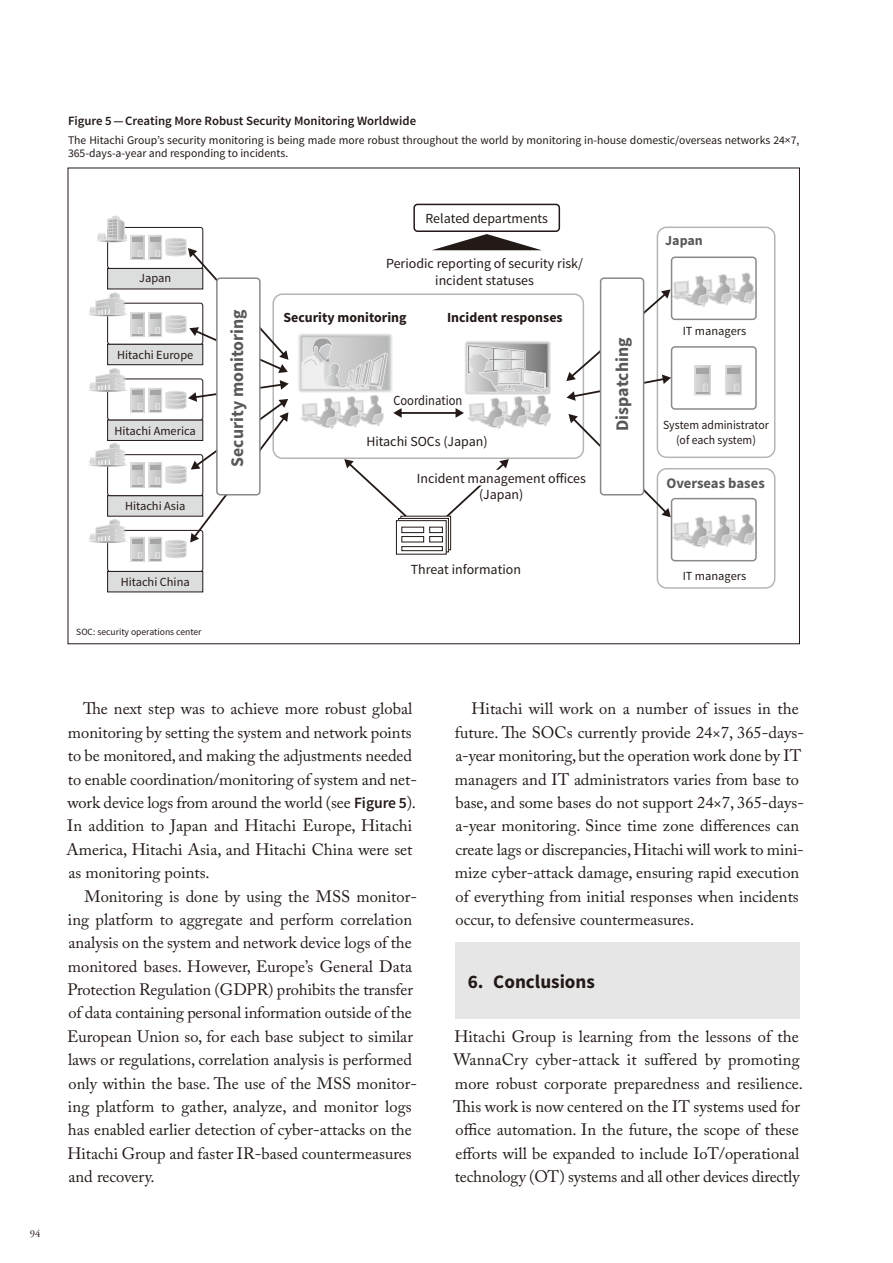
<style>
.page{position:relative;width:893px;height:1263px;background:#fff}
.page>*{position:absolute;margin:0;border:0;box-sizing:border-box;transform-origin:0 0}
.t1{font:700 19.2px "Source Sans Pro";color:#231916}
.t2{font:700 17.7px "Source Sans Pro";color:#595857}
.t3{font:16.5px/23.4px "Adobe Caslon Pro";color:#231916}
.t4{font:700 14.55px "Source Sans Pro";color:#595857}
.t5{font:13.95px/16.6px "Source Sans Pro";color:#231916;text-align:center}
.t6{font:700 13.95px "Source Sans Pro";color:#231916}
.t7{font:13.95px "Source Sans Pro";color:#231916;scale:.9 1}
.t8{font:700 13.95px "Source Sans Pro";color:#595857}
.t9{font:600 12.75px "Source Sans Pro";color:#231916}
.t10{font:12.3px "Source Sans Pro";color:#231916}
.t11{font:12.3px/14.9px "Source Sans Pro";color:#231916;text-align:center;scale:.95 1}
.t12{font:11.7px/13.8px "Source Sans Pro";color:#231916}
.t13{font:10.65px "Adobe Garamond Pro";color:#231916}
.t14{font:9.6px "Source Sans Pro";color:#231916}
.s1{color:#fff}
.s2{font-family:"Source Sans Pro";font-weight:600;font-size:15.6px}
</style>
<div class="page">
<div style="left:455px;top:942px;width:344px;height:76px;background:#e6e6e7"></div>
<div style="left:108px;top:571px;width:95px;height:21px;background:#dcdddd"></div>
<div style="left:107px;top:530px;width:96px;height:42px;border:1px solid #231916;border-radius:3px"></div>
<div style="left:108px;top:496px;width:95px;height:20px;background:#dcdddd"></div>
<div style="left:107px;top:454px;width:96px;height:42px;border:1px solid #231916;border-radius:3px"></div>
<div style="left:108px;top:420px;width:95px;height:20px;background:#dcdddd"></div>
<div style="left:107px;top:420px;width:96px;height:21px;border:1px solid #231916"></div>
<div style="left:107px;top:379px;width:96px;height:41px;border:1px solid #231916;border-radius:3px"></div>
<div style="left:108px;top:344px;width:95px;height:21px;background:#dcdddd"></div>
<div style="left:107px;top:344px;width:96px;height:21px;border:1px solid #231916"></div>
<div style="left:107px;top:303px;width:96px;height:42px;border:1px solid #231916;border-radius:3px"></div>
<div style="left:108px;top:268px;width:95px;height:21px;background:#dcdddd"></div>
<div style="left:107px;top:227px;width:96px;height:42px;border:1px solid #231916;border-radius:3px"></div>
<div style="left:657px;top:227px;width:118px;height:231px;border:2px solid #b5b5b6;border-radius:9px"></div>
<div style="left:657px;top:468px;width:118px;height:121px;border:2px solid #b5b5b6;border-radius:9px"></div>
<div style="left:131px;top:235px;width:13px;height:24px;background:#cacbcb"></div>
<div style="left:131px;top:235px;width:13px;height:25px;border:1px solid #dfdfdf"></div>
<div style="left:132px;top:237px;width:11px;height:5px;background:#a5a5a6"></div>
<svg style="left:132px;top:250px;width:11px;height:9px"></svg>
<div style="left:148px;top:235px;width:14px;height:25px;border:1px solid #dfdfdf"></div>
<div style="left:150px;top:237px;width:10px;height:5px;background:#a5a5a6"></div>
<hr style="left:166px;top:238px;width:20px;height:4px;background:#e4e4e4;border-radius:50%">
<div style="left:165px;top:238px;width:21px;height:5px;border:1px solid #dfdfdf;border-radius:50%"></div>
<svg style="left:133px;top:314px;width:9px;height:13px"></svg>
<div style="left:131px;top:312px;width:13px;height:25px;border:1px solid #dfdfdf"></div>
<hr style="left:132px;top:315px;width:11px;height:4px;background:#a5a5a6">
<svg style="left:132px;top:327px;width:11px;height:9px"></svg>
<div style="left:148px;top:312px;width:14px;height:25px;border:1px solid #dfdfdf"></div>
<svg style="left:88px;top:312px;width:40px;height:4px"></svg>
<svg style="left:97px;top:238px;width:31px;height:5px"></svg>
<svg style="left:89px;top:292px;width:36px;height:23px"></svg>
<div style="left:131px;top:388px;width:13px;height:25px;background:#cacbcb"></div>
<div style="left:131px;top:388px;width:13px;height:25px;border:1px solid #dfdfdf"></div>
<div style="left:132px;top:390px;width:11px;height:5px;background:#a5a5a6"></div>
<svg style="left:132px;top:403px;width:11px;height:9px"></svg>
<div style="left:148px;top:388px;width:14px;height:25px;border:1px solid #dfdfdf"></div>
<svg style="left:88px;top:388px;width:40px;height:4px"></svg>
<svg style="left:89px;top:368px;width:36px;height:23px"></svg>
<svg style="left:133px;top:464px;width:9px;height:14px"></svg>
<div style="left:131px;top:462px;width:13px;height:25px;border:1px solid #dfdfdf"></div>
<hr style="left:132px;top:465px;width:11px;height:4px;background:#a5a5a6">
<svg style="left:132px;top:478px;width:11px;height:8px"></svg>
<div style="left:148px;top:462px;width:14px;height:25px;border:1px solid #dfdfdf"></div>
<svg style="left:88px;top:463px;width:40px;height:4px"></svg>
<svg style="left:89px;top:442px;width:36px;height:23px"></svg>
<div style="left:131px;top:537px;width:13px;height:24px;background:#cacbcb"></div>
<div style="left:131px;top:537px;width:13px;height:25px;border:1px solid #dfdfdf"></div>
<div style="left:132px;top:539px;width:11px;height:5px;background:#a5a5a6"></div>
<svg style="left:132px;top:552px;width:11px;height:8px"></svg>
<div style="left:148px;top:537px;width:14px;height:25px;border:1px solid #dfdfdf"></div>
<svg style="left:88px;top:539px;width:40px;height:4px"></svg>
<svg style="left:89px;top:519px;width:36px;height:23px"></svg>
<svg style="left:97px;top:215px;width:30px;height:26px"></svg>
<svg style="left:150px;top:240px;width:138px;height:133px"></svg>
<svg style="left:150px;top:380px;width:139px;height:180px"></svg>
<div style="left:217px;top:278px;width:43px;height:217px;background:#fff;border-radius:3px"></div>
<div style="left:216px;top:277px;width:45px;height:219px;border:2px solid #898989;border-radius:3px"></div>
<div style="left:671px;top:498px;width:86px;height:63px;border:2px solid #898989;border-radius:3px"></div>
<div style="left:671px;top:257px;width:86px;height:63px;border:2px solid #898989;border-radius:3px"></div>
<div style="left:413px;top:204px;width:147px;height:28px;border:2px solid #231916;border-radius:3px"></div>
<div style="left:671px;top:346px;width:86px;height:64px;border:2px solid #898989;border-radius:3px"></div>
<svg style="left:433px;top:234px;width:108px;height:16px"></svg>
<svg style="left:300px;top:273px;width:455px;height:283px"></svg>
<p class="t9" style="left:68px;top:116px;width:350px">Figure 5 — Creating More Robust Security Monitoring Worldwide</p>
<p class="t12" style="left:68px;top:134px;width:733px">The Hitachi Group’s security monitoring is being made more robust throughout the world by monitoring in-house domestic/overseas networks 24×7,<br>365-days-a-year and responding to incidents.</p>
<p class="t10" style="left:139px;top:274px;width:33px">Japan</p>
<p class="t10" style="left:117px;top:350px;width:78px">Hitachi Europe</p>
<p class="t10" style="left:114px;top:426px;width:83px">Hitachi America</p>
<p class="t10" style="left:125px;top:501px;width:62px">Hitachi Asia</p>
<p class="t10" style="left:121px;top:578px;width:71px">Hitachi China</p>
<p class="t14" style="left:76px;top:629px;width:127px">SOC: security operations center</p>
<p class="t2" style="left:231px;top:467px;width:159px;rotate:-90deg">Security monitoring</p>
<p class="t5" style="left:425px;top:211px;width:124px">Related departments</p>
<p class="t5" style="left:386px;top:256px;width:198px">Periodic reporting of security risk/ incident statuses</p>
<p class="t6" style="left:283px;top:312px;width:125px">Security monitoring</p>
<p class="t6" style="left:447px;top:312px;width:117px">Incident responses</p>
<p class="t7" style="left:393px;top:395px;width:78px">Coordination</p>
<p class="t5" style="left:366px;top:435px;width:123px">Hitachi SOCs (Japan)</p>
<p class="t5" style="left:417px;top:471px;width:171px">Incident management offices (Japan)</p>
<p class="t5" style="left:411px;top:563px;width:112px">Threat information</p>
<p class="t2" style="left:616px;top:431px;width:95px;rotate:-90deg">Dispatching</p>
<p class="t8" style="left:665px;top:236px;width:39px">Japan</p>
<p class="t10" style="left:683px;top:326px;width:65px">IT managers</p>
<p class="t11" style="left:663px;top:419px;width:113px">System administrator (of each system)</p>
<p class="t4" style="left:666px;top:478px;width:100px">Overseas bases</p>
<p class="t10" style="left:683px;top:571px;width:65px">IT managers</p>
<p class="t13" style="left:30px;top:1228px;width:15px">94<span class="s1">.</span></p>
<p class="t3" style="left:67px;top:699px;width:352px;text-indent:16px">The next step was to achieve more robust global monitoring by setting the system and network points to be monitored, and making the adjustments needed to enable coordination/monitoring of system and net&shy;work device logs from around the world (see <span class="s2">Figure 5</span>).<br>In addition to Japan and Hitachi Europe, Hitachi America, Hitachi Asia, and Hitachi China were set as monitoring points.</p>
<p class="t3" style="left:67px;top:886px;width:351px;text-indent:17px">Monitoring is done by using the MSS monitor&shy;ing platform to aggregate and perform correlation analysis on the system and network device logs of the monitored bases. However, Europe’s General Data Protection Regulation (GDPR) prohibits the transfer of data containing personal information outside of the European Union so, for each base subject to similar laws or regulations, correlation analysis is performed only within the base. The use of the MSS monitor&shy;ing platform to gather, analyze, and monitor logs has enabled earlier detection of cyber-attacks on the Hitachi Group and faster IR-based countermeasures and recovery.</p>
<p class="t3" style="left:455px;top:699px;width:350px;text-indent:16px">Hitachi will work on a number of issues in the future. The SOCs currently provide 24×7, 365-days&shy;a-year monitoring, but the operation work done by IT managers and IT administrators varies from base to base, and some bases do not support 24×7, 365-days&shy;a-year monitoring. Since time zone differences can create lags or discrepancies, Hitachi will work to mini&shy;mize cyber-attack damage, ensuring rapid execution of everything from initial responses when incidents occur, to defensive countermeasures.</p>
<p class="t1" style="left:468px;top:975px;width:129px">6. Conclusions</p>
<p class="t3" style="left:453px;top:1026px;width:351px">Hitachi Group is learning from the lessons of the WannaCry cyber-attack it suffered by promoting more robust corporate preparedness and resilience.<br>This work is now centered on the IT systems used for office automation. In the future, the scope of these efforts will be expanded to include IoT/operational technology (OT) systems and all other devices directly</p>
</div>
